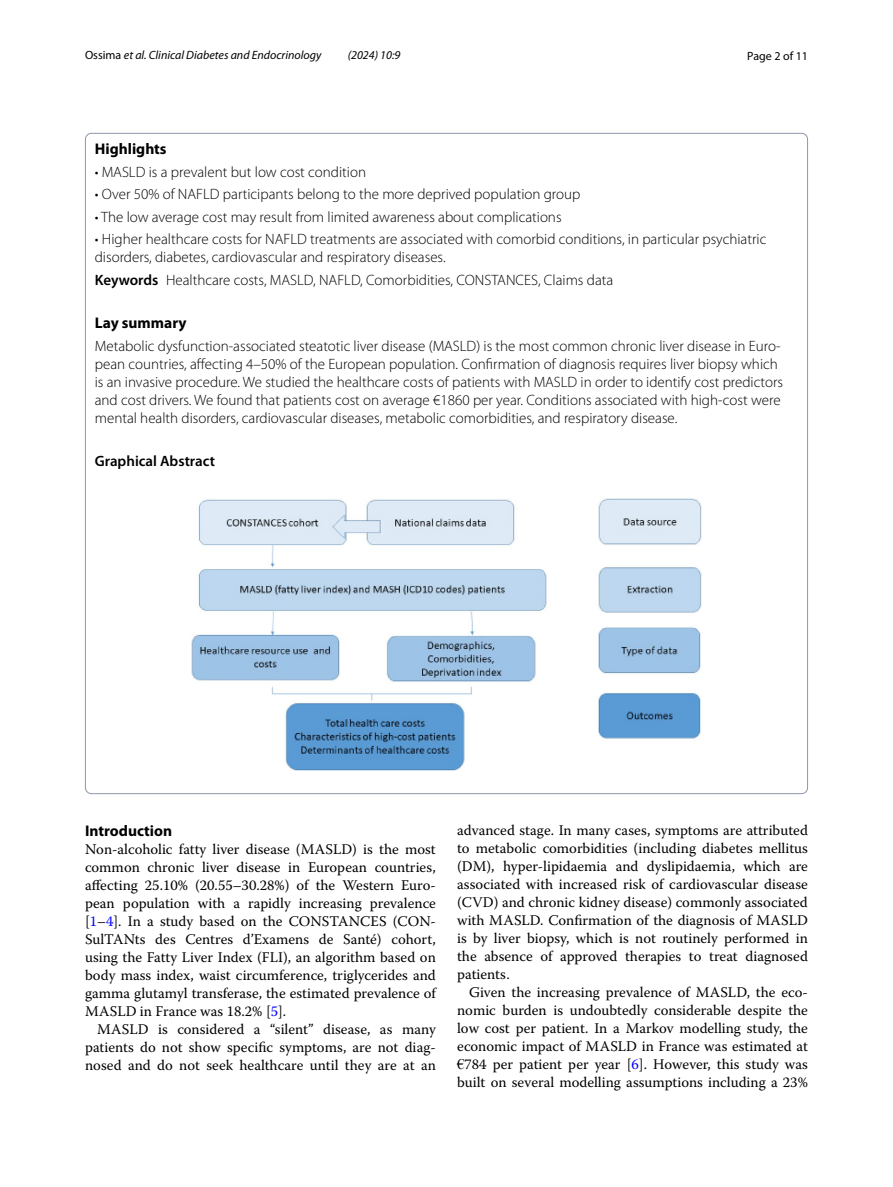
<style>
.page{position:relative;width:893px;height:1187px;background:#fff}
.page>*{position:absolute;margin:0;border:0;box-sizing:border-box;transform-origin:0 0}
.t1{font:700 15.45px "Myriad Pro";color:#000}
.t2{font:300 15px/18px "Myriad Pro";color:#000}
.t3{font:600 15px "Myriad Pro";color:#000}
.t4{font:14.7px/18px "Warnock Pro";color:#000;text-align:justify}
.t5{font:italic 12px "Myriad Pro";color:#000}
.t6{font:12px "Myriad Pro";color:#000}
.s1{font-style:normal}
.s2{font-weight:600}
.s3{color:#00f}
.s4{font-family:"Times New Roman"}
</style>
<div class="page">
<img style="left:191px;top:499px;width:511px;height:271px">
<p class="t5" style="left:85px;top:48px;width:238px"><span class="s1">Ossima</span> et al. Clinical Diabetes and Endocrinology</p>
<p class="t5" style="left:348px;top:48px;width:54px">(2024) 10:9</p>
<p class="t6" style="left:747px;top:48px;width:62px">Page 2 of 11</p>
<p class="t1" style="left:95px;top:139px;width:73px">Highlights</p>
<p class="t2" style="left:95px;top:163px;width:273px">• MASLD is a prevalent but low cost condition</p>
<p class="t2" style="left:95px;top:185px;width:487px">• Over 50% of NAFLD participants belong to the more deprived population group</p>
<p class="t2" style="left:95px;top:208px;width:468px">• The low average cost may result from limited awareness about complications</p>
<p class="t2" style="left:95px;top:230px;width:673px">• Higher healthcare costs for NAFLD treatments are associated with comorbid conditions, in particular psychiatric disorders, diabetes, cardiovascular and respiratory diseases.</p>
<p class="t2" style="left:95px;top:271px;width:520px"><span class="s2">Keywords</span> Healthcare costs, MASLD, NAFLD, Comorbidities, CONSTANCES, Claims data</p>
<p class="t1" style="left:95px;top:313px;width:93px">Lay summary</p>
<p class="t2" style="left:95px;top:337px;width:690px">Metabolic dysfunction-associated steatotic liver disease (MASLD) is the most common chronic liver disease in Euro‑ pean countries, affecting 4–50% of the European population. Confirmation of diagnosis requires liver biopsy which is an invasive procedure. We studied the healthcare costs of patients with MASLD in order to identify cost predictors and cost drivers. We found that patients cost on average €1860 per year. Conditions associated with high-cost were mental health disorders, cardiovascular diseases, metabolic comorbidities, and respiratory disease.</p>
<p class="t3" style="left:95px;top:451px;width:122px">Graphical Abstract</p>
<p class="t1" style="left:85px;top:820px;width:89px">Introduction</p>
<p class="t4" style="left:85px;top:839px;width:352px">Non-alcoholic fatty liver disease (MASLD) is the most common chronic liver disease in European countries, affecting 25.10% (20.55–30.28%) of the Western Euro&shy;pean population with a rapidly increasing prevalence [<span class="s3">1</span>–<span class="s3">4</span>]. In a study based on the CONSTANCES (CON-SulTANts des Centres d’Examens de Santé) cohort, using the Fatty Liver Index (FLI), an algorithm based on body mass index, waist circumference, triglycerides and gamma glutamyl transferase, the estimated prevalence of MASLD in France was 18.2% [<span class="s3">5</span>].</p>
<p class="t4" style="left:85px;top:1019px;width:352px;text-indent:12px">MASLD is considered a “silent” disease, as many patients do not show specific symptoms, are not diag&shy;nosed and do not seek healthcare until they are at an</p>
<p class="t4" style="left:457px;top:820px;width:352px">advanced stage. In many cases, symptoms are attributed to metabolic comorbidities (including diabetes mellitus (DM), hyper-lipidaemia and dyslipidaemia, which are associated with increased risk of cardiovascular disease (CVD) and chronic kidney disease) commonly associated with MASLD. Confirmation of the diagnosis of MASLD is by liver biopsy, which is not routinely performed in the absence of approved therapies to treat diagnosed patients.</p>
<p class="t4" style="left:457px;top:982px;width:352px;text-indent:12px">Given the increasing prevalence of MASLD, the eco&shy;nomic burden is undoubtedly considerable despite the low cost per patient. In a Markov modelling study, the economic impact of MASLD in France was estimated at <span class="s4">€</span>784 per patient per year [<span class="s3">6</span>]. However, this study was built on several modelling assumptions including a 23%</p>
</div>
